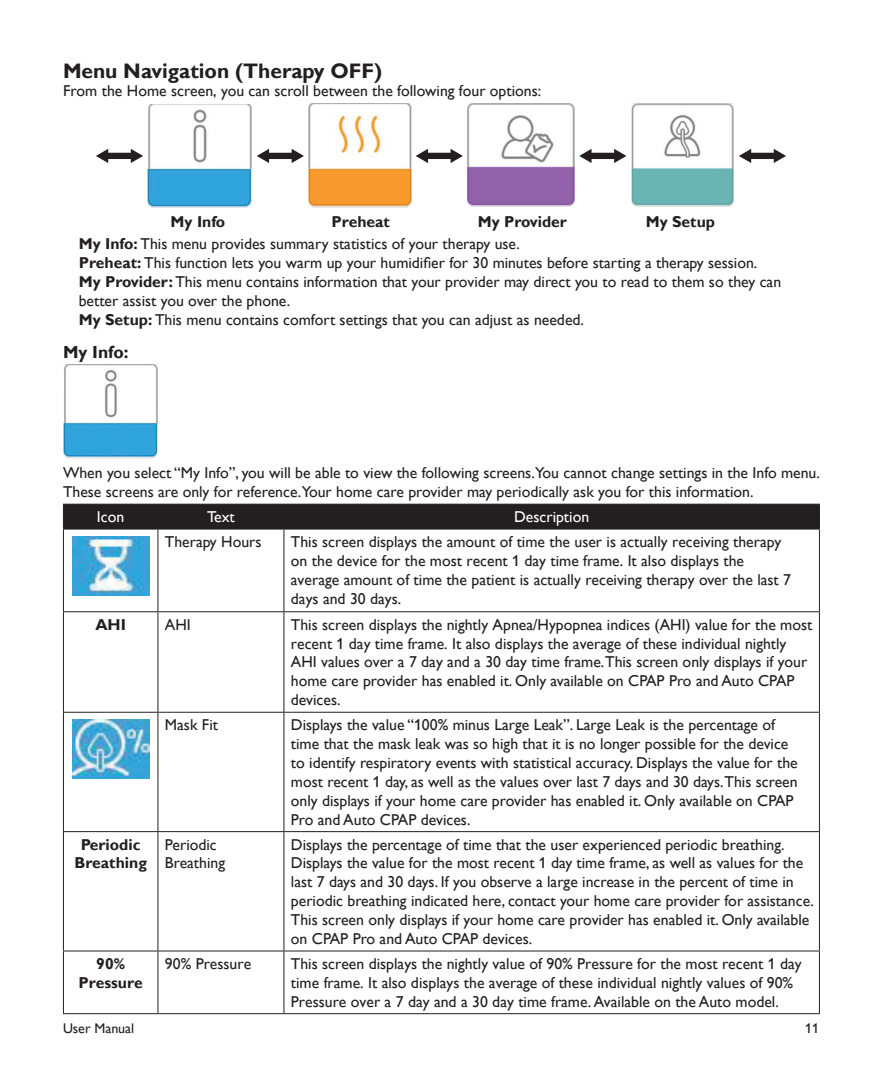
<style>
.page{position:relative;width:882px;height:1071px;background:#fff}
.page>*{position:absolute;margin:0;border:0;box-sizing:border-box;transform-origin:0 0}
.t1{font:700 21px "Gill Alt One";color:#231f20}
.t2{font:700 17.5px "Gill Alt One";color:#231f20}
.Paragraph_Style_1{font:15.75px/18.9px "Gill Alt One";color:#231f20}
.Paragraph_Style_2{font:15.75px/18.9px "Gill Alt One";color:#231f20}
.t3{font:700 15.75px/18.9px "Gill Alt One";color:#231f20;text-align:center}
.t4{font:15.75px "Gill Alt One";color:#fff}
.t5{font:14px "Gill Alt One";color:#231f20}
.s1{font-weight:700}
</style>
<div class="page">
<img style="left:148px;top:104px;width:104px;height:104px">
<img style="left:308px;top:104px;width:104px;height:103px">
<img style="left:468px;top:103px;width:107px;height:103px">
<img style="left:631px;top:103px;width:103px;height:104px">
<svg style="left:257px;top:149px;width:47px;height:14px"></svg>
<svg style="left:416px;top:149px;width:47px;height:14px"></svg>
<svg style="left:579px;top:149px;width:47px;height:14px"></svg>
<svg style="left:96px;top:149px;width:47px;height:14px"></svg>
<svg style="left:739px;top:149px;width:47px;height:14px"></svg>
<img style="left:63px;top:364px;width:95px;height:95px">
<div style="left:63px;top:504px;width:757px;height:25px;background:#231f20"></div>
<hr style="left:63px;top:529px;width:95px;height:1px;background:#231f20">
<hr style="left:63px;top:530px;width:1px;height:81px;background:#231f20">
<hr style="left:158px;top:529px;width:126px;height:1px;background:#231f20">
<hr style="left:158px;top:530px;width:1px;height:81px;background:#231f20">
<hr style="left:284px;top:529px;width:536px;height:1px;background:#231f20">
<hr style="left:284px;top:530px;width:1px;height:81px;background:#231f20">
<hr style="left:819px;top:530px;width:1px;height:81px;background:#231f20">
<hr style="left:63px;top:611px;width:95px;height:1px;background:#231f20">
<hr style="left:63px;top:612px;width:1px;height:100px;background:#231f20">
<hr style="left:158px;top:611px;width:126px;height:1px;background:#231f20">
<hr style="left:158px;top:612px;width:1px;height:100px;background:#231f20">
<hr style="left:284px;top:611px;width:536px;height:1px;background:#231f20">
<hr style="left:284px;top:612px;width:1px;height:100px;background:#231f20">
<hr style="left:819px;top:612px;width:1px;height:100px;background:#231f20">
<hr style="left:63px;top:712px;width:95px;height:1px;background:#231f20">
<hr style="left:63px;top:713px;width:1px;height:118px;background:#231f20">
<hr style="left:158px;top:712px;width:126px;height:1px;background:#231f20">
<hr style="left:158px;top:713px;width:1px;height:118px;background:#231f20">
<hr style="left:284px;top:712px;width:536px;height:1px;background:#231f20">
<hr style="left:284px;top:713px;width:1px;height:118px;background:#231f20">
<hr style="left:819px;top:713px;width:1px;height:118px;background:#231f20">
<hr style="left:63px;top:831px;width:95px;height:1px;background:#231f20">
<hr style="left:63px;top:832px;width:1px;height:119px;background:#231f20">
<hr style="left:158px;top:831px;width:126px;height:1px;background:#231f20">
<hr style="left:158px;top:832px;width:1px;height:119px;background:#231f20">
<hr style="left:284px;top:831px;width:536px;height:1px;background:#231f20">
<hr style="left:284px;top:832px;width:1px;height:119px;background:#231f20">
<hr style="left:819px;top:832px;width:1px;height:119px;background:#231f20">
<hr style="left:63px;top:951px;width:95px;height:1px;background:#231f20">
<hr style="left:63px;top:951px;width:1px;height:62px;background:#231f20">
<hr style="left:158px;top:951px;width:126px;height:1px;background:#231f20">
<hr style="left:158px;top:951px;width:1px;height:62px;background:#231f20">
<hr style="left:284px;top:951px;width:536px;height:1px;background:#231f20">
<hr style="left:284px;top:951px;width:1px;height:62px;background:#231f20">
<hr style="left:819px;top:951px;width:1px;height:62px;background:#231f20">
<hr style="left:63px;top:1013px;width:95px;height:1px;background:#231f20">
<hr style="left:158px;top:1013px;width:126px;height:1px;background:#231f20">
<hr style="left:284px;top:1013px;width:536px;height:1px;background:#231f20">
<img style="left:72px;top:536px;width:77px;height:60px">
<img style="left:72px;top:719px;width:77px;height:60px">
<p class="t1" style="left:63px;top:58px;width:321px">Menu Navigation (Therapy OFF)</p>
<p class="Paragraph_Style_1" style="left:63px;top:82px;width:480px">From the Home screen, you can scroll between the following four options:</p>
<p class="t3" style="left:171px;top:212px;width:56px">My Info</p>
<p class="t3" style="left:332px;top:212px;width:60px">Preheat</p>
<p class="t3" style="left:478px;top:212px;width:91px">My Provider</p>
<p class="t3" style="left:646px;top:212px;width:71px">My Setup</p>
<p class="Paragraph_Style_1" style="left:79px;top:234px;width:443px"><span class="s1">My Info:</span> This menu provides summary statistics of your therapy use.</p>
<p class="Paragraph_Style_1" style="left:79px;top:253px;width:680px"><span class="s1">Preheat:</span> This function lets you warm up your humidifier for 30 minutes before starting a therapy session.</p>
<p class="Paragraph_Style_1" style="left:79px;top:272px;width:704px"><span class="s1">My Provider:</span> This menu contains information that your provider may direct you to read to them so they can better assist you over the phone.</p>
<p class="Paragraph_Style_1" style="left:79px;top:310px;width:507px"><span class="s1">My Setup:</span> This menu contains comfort settings that you can adjust as needed.</p>
<p class="t2" style="left:63px;top:342px;width:67px">My Info:</p>
<p class="Paragraph_Style_2" style="left:63px;top:463px;width:758px">When you select “My Info”, you will be able to view the following screens.You cannot change settings in the Info menu.<br>These screens are only for reference.Your home care provider may periodically ask you for this information.</p>
<p class="t4" style="left:97px;top:508px;width:29px">Icon</p>
<p class="t4" style="left:207px;top:508px;width:29px">Text</p>
<p class="t4" style="left:514px;top:508px;width:77px">Description</p>
<p class="Paragraph_Style_1" style="left:165px;top:532px;width:98px">Therapy Hours</p>
<p class="Paragraph_Style_1" style="left:291px;top:532px;width:502px">This screen displays the amount of time the user is actually receiving therapy on the device for the most recent 1 day time frame. It also displays the average amount of time the patient is actually receiving therapy over the last 7 days and 30 days.</p>
<p class="t3" style="left:95px;top:615px;width:32px">AHI</p>
<p class="Paragraph_Style_1" style="left:165px;top:615px;width:27px">AHI</p>
<p class="Paragraph_Style_1" style="left:291px;top:615px;width:523px">This screen displays the nightly Apnea/Hypopnea indices (AHI) value for the most recent 1 day time frame. It also displays the average of these individual nightly AHI values over a 7 day and a 30 day time frame.This screen only displays if your home care provider has enabled it. Only available on CPAP Pro and Auto CPAP devices.</p>
<p class="Paragraph_Style_1" style="left:165px;top:715px;width:55px">Mask Fit</p>
<p class="Paragraph_Style_1" style="left:291px;top:715px;width:508px">Displays the value “100% minus Large Leak”. Large Leak is the percentage of time that the mask leak was so high that it is no longer possible for the device to identify respiratory events with statistical accuracy. Displays the value for the most recent 1 day, as well as the values over last 7 days and 30 days.This screen only displays if your home care provider has enabled it. Only available on CPAP Pro and Auto CPAP devices.</p>
<p class="t3" style="left:75px;top:835px;width:74px">Periodic<br>Breathing</p>
<p class="Paragraph_Style_1" style="left:165px;top:835px;width:62px">Periodic<br>Breathing</p>
<p class="Paragraph_Style_1" style="left:291px;top:835px;width:525px">Displays the percentage of time that the user experienced periodic breathing.<br>Displays the value for the most recent 1 day time frame, as well as values for the last 7 days and 30 days. If you observe a large increase in the percent of time in periodic breathing indicated here, contact your home care provider for assistance.<br>This screen only displays if your home care provider has enabled it. Only available on CPAP Pro and Auto CPAP devices.</p>
<p class="t3" style="left:78px;top:954px;width:66px">90%<br>Pressure</p>
<p class="Paragraph_Style_1" style="left:165px;top:954px;width:88px">90% Pressure</p>
<p class="Paragraph_Style_1" style="left:291px;top:954px;width:512px">This screen displays the nightly value of 90% Pressure for the most recent 1 day time frame. It also displays the average of these individual nightly values of 90%<br>Pressure over a 7 day and a 30 day time frame. Available on the Auto model.</p>
<p class="t5" style="left:63px;top:1020px;width:73px">User Manual</p>
<p class="t5" style="left:805px;top:1020px;width:15px">11</p>
</div>
